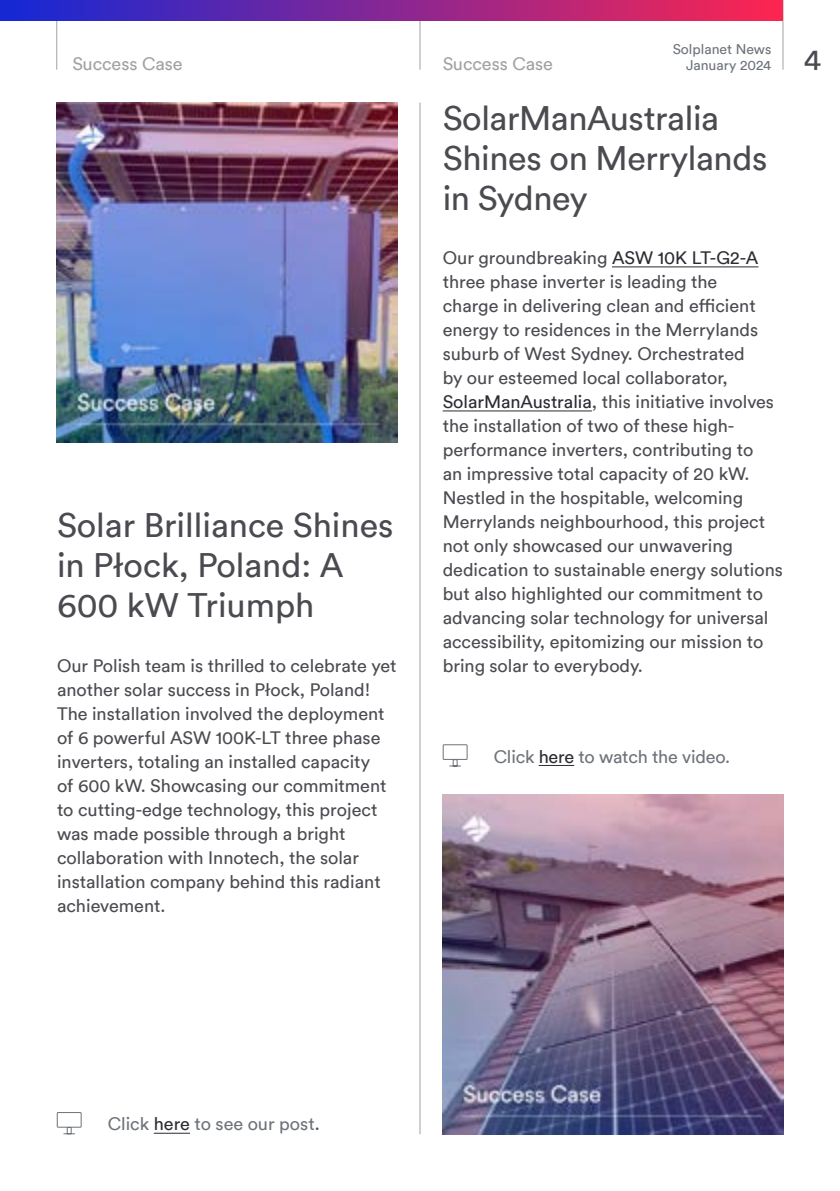
<style>
.page{position:relative;width:840px;height:1191px;background:#fff}
.page>*{position:absolute;margin:0;border:0;box-sizing:border-box;transform-origin:0 0}
.t1{font:34px/40px "Circular";letter-spacing:-.01em;color:#4a4a50}
.t2{font:30px "Circular";color:#4a4a50}
.t3{font:18px/24px "Circular";color:#4a4a50}
.t4{font:18px "Circular";letter-spacing:-.01em;color:#6e727a}
.t5{font:18px "Circular";letter-spacing:-.005em;color:#a2a0a5}
.t6{font:14px/16px "Circular";color:#6e727a;text-align:right}
.s1{color:#2b2b34}
.s2{color:#4a4a50}
</style>
<div class="page">
<hr style="left:611px;top:266px;width:147px;height:1px;background:#2b2b34">
<hr style="left:442px;top:410px;width:149px;height:1px;background:#2b2b34">
<hr style="left:782px;top:0;width:1px;height:70px;background:#a2a0a5">
<hr style="left:419px;top:103px;width:1px;height:1031px;background:#a2a0a5">
<hr style="left:56px;top:0;width:1px;height:70px;background:#a2a0a5">
<hr style="left:419px;top:0;width:1px;height:70px;background:#a2a0a5">
<img style="left:442px;top:794px;width:340px;height:340px">
<div style="left:0;top:0;width:782px;height:21px;background:linear-gradient(to right,#1328d6,#fd2550)"></div>
<img style="left:57px;top:103px;width:340px;height:340px">
<hr style="left:538px;top:765px;width:36px;height:1px;background:#2b2b34">
<div style="left:442px;top:744px;width:25px;height:16px;border:1px solid #6e727a"></div>
<svg style="left:449px;top:759px;width:11px;height:7px"></svg>
<hr style="left:154px;top:1132px;width:36px;height:1px;background:#2b2b34">
<div style="left:57px;top:1112px;width:25px;height:15px;border:1px solid #6e727a"></div>
<svg style="left:64px;top:1127px;width:11px;height:7px"></svg>
<p class="t6" style="left:672px;top:40px;width:100px">Solplanet News<br>January 2024</p>
<p class="t5" style="left:72px;top:51px;width:112px">Success Case</p>
<p class="t5" style="left:442px;top:51px;width:112px">Success Case</p>
<h2 class="t2" style="left:803px;top:39px;width:19px">4</h2>
<h1 class="t1" style="left:57px;top:503px;width:338px">Solar Brilliance Shines in Płock, Poland: A<br>600 kW Triumph</h1>
<p class="t3" style="left:57px;top:653px;width:341px">Our Polish team is thrilled to celebrate yet another solar success in Płock, Poland!<br>The installation involved the deployment of 6 powerful ASW 100K-LT three phase inverters, totaling an installed capacity<br>of 600 kW. Showcasing our commitment to cutting-edge technology, this project was made possible through a bright collaboration with Innotech, the solar installation company behind this radiant achievement.</p>
<h1 class="t1" style="left:442px;top:97px;width:326px">SolarManAustralia<br>Shines on Merrylands in Sydney</h1>
<p class="t3" style="left:442px;top:245px;width:341px">Our groundbreaking <span class="s1">ASW 10K LT-G2-A </span>three phase inverter is leading the<br>charge in delivering clean and efficient energy to residences in the Merrylands suburb of West Sydney. Orchestrated<br>by our esteemed local collaborator, <span class="s1">SolarManAustralia</span>, this initiative involves the installation of two of these high&shy;performance inverters, contributing to<br>an impressive total capacity of 20 kW.<br>Nestled in the hospitable, welcoming Merrylands neighbourhood, this project not only showcased our unwavering dedication to sustainable energy solutions but also highlighted our commitment to advancing solar technology for universal accessibility, epitomizing our mission to bring solar to everybody.</p>
<p class="t4" style="left:493px;top:744px;width:238px">Click <span class="s1">here</span> to watch the video.</p>
<p class="t4" style="left:108px;top:1112px;width:213px">Click <span class="s1">here</span> to see our post<span class="s2">.</span></p>
</div>
